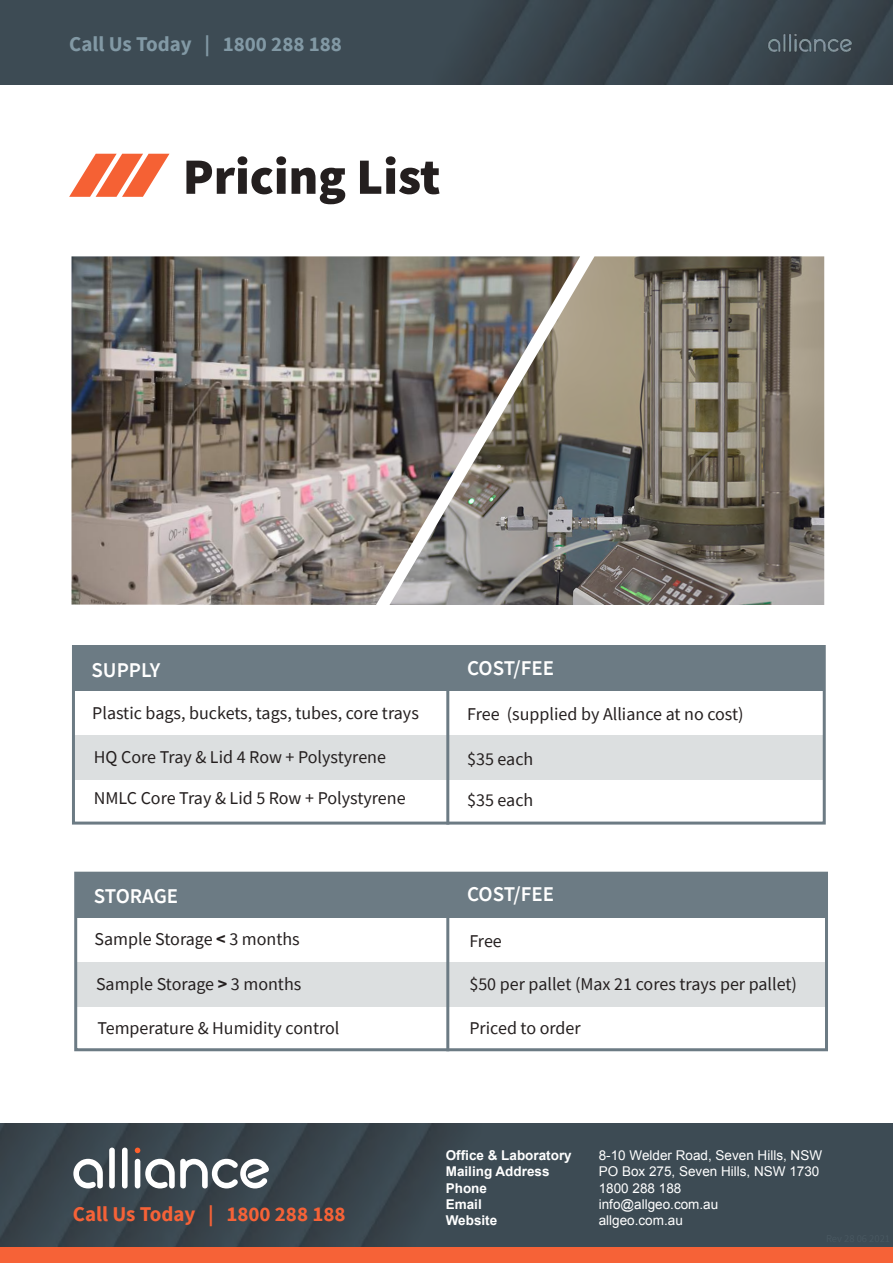
<style>
.page{position:relative;width:893px;height:1263px;background:#fff}
.page>*{position:absolute;margin:0;border:0;box-sizing:border-box;transform-origin:0 0}
.t1{font:900 51px "Source Sans Pro";color:#241f1f}
.t2{font:600 21px "Source Sans Pro";color:#fff}
.t3{font:700 21px "Source Sans Pro";color:#8299a5}
.t4{font:700 21px "Source Sans Pro";color:#f66237}
.t5{font:18px "Source Sans Pro";color:#241f1f}
.t6{font:13.5px/16.2px "Arial";color:#fff}
.t7{font:700 13.5px/16.2px "Arial";color:#fff}
.s1{font-weight:700}
</style>
<div class="page">
<img style="left:0;top:0;width:893px;height:84px">
<img style="left:766px;top:33px;width:87px;height:20px">
<svg style="left:69px;top:154px;width:101px;height:43px"></svg>
<div style="left:73px;top:646px;width:751px;height:45px;background:#6c7b84"></div>
<div style="left:73px;top:735px;width:751px;height:45px;background:#dcdfe0"></div>
<div style="left:72px;top:645px;width:754px;height:179px;border:3px solid #6c7b84"></div>
<div style="left:76px;top:873px;width:750px;height:45px;background:#6c7b84"></div>
<div style="left:76px;top:962px;width:750px;height:45px;background:#dcdfe0"></div>
<div style="left:74px;top:872px;width:754px;height:179px;border:3px solid #6c7b84"></div>
<hr style="left:446px;top:646px;width:3px;height:178px;background:#6c7b84">
<hr style="left:446px;top:873px;width:3px;height:178px;background:#6c7b84">
<img style="left:72px;top:256px;width:317px;height:349px">
<img style="left:389px;top:256px;width:435px;height:349px">
<div style="left:0;top:1247px;width:893px;height:16px;background:#f66237"></div>
<img style="left:0;top:1123px;width:893px;height:124px">
<svg style="left:73px;top:1159px;width:30px;height:29px"></svg>
<svg style="left:109px;top:1147px;width:6px;height:41px"></svg>
<svg style="left:122px;top:1147px;width:6px;height:41px"></svg>
<svg style="left:135px;top:1159px;width:134px;height:29px"></svg>
<svg style="left:135px;top:1147px;width:5px;height:6px"></svg>
<p class="t3" style="left:69px;top:30px;width:274px">Call Us Today | 1800 288 188</p>
<h1 class="t1" style="left:183px;top:142px;width:259px">Pricing List</h1>
<p class="t2" style="left:92px;top:656px;width:71px">SUPPLY</p>
<p class="t5" style="left:92px;top:701px;width:328px">Plastic bags, buckets, tags, tubes, core trays</p>
<p class="t5" style="left:94px;top:746px;width:294px">HQ Core Tray &amp; Lid 4 Row + Polystyrene</p>
<p class="t2" style="left:467px;top:654px;width:88px">COST/FEE</p>
<p class="t5" style="left:467px;top:703px;width:278px">Free (supplied by Alliance at no cost)</p>
<p class="t5" style="left:467px;top:747px;width:68px">$35 each</p>
<p class="t5" style="left:94px;top:787px;width:313px">NMLC Core Tray &amp; Lid 5 Row + Polystyrene</p>
<p class="t5" style="left:467px;top:788px;width:68px">$35 each</p>
<p class="t2" style="left:94px;top:882px;width:86px">STORAGE</p>
<p class="t5" style="left:95px;top:928px;width:207px">Sample Storage <span class="s1">&lt;</span> 3 months</p>
<p class="t5" style="left:96px;top:972px;width:207px">Sample Storage <span class="s1">&gt;</span> 3 months</p>
<p class="t2" style="left:467px;top:880px;width:88px">COST/FEE</p>
<p class="t5" style="left:469px;top:929px;width:34px">Free</p>
<p class="t5" style="left:469px;top:972px;width:329px">$50 per pallet (Max 21 cores trays per pallet)</p>
<p class="t5" style="left:97px;top:1016px;width:244px">Temperature &amp; Humidity control</p>
<p class="t5" style="left:469px;top:1016px;width:113px">Priced to order</p>
<p class="t4" style="left:73px;top:1200px;width:274px">Call Us Today | 1800 288 188</p>
<p class="t7" style="left:446px;top:1148px;width:128px">Office &amp; Laboratory<br>Mailing Address<br>Phone<br>Email<br>Website</p>
<p class="t6" style="left:599px;top:1147px;width:225px">8-10 Welder Road, Seven Hills, NSW<br>PO Box 275, Seven Hills, NSW 1730<br>1800 288 188<br>info@allgeo.com.au<br>allgeo.com.au</p>
</div>
